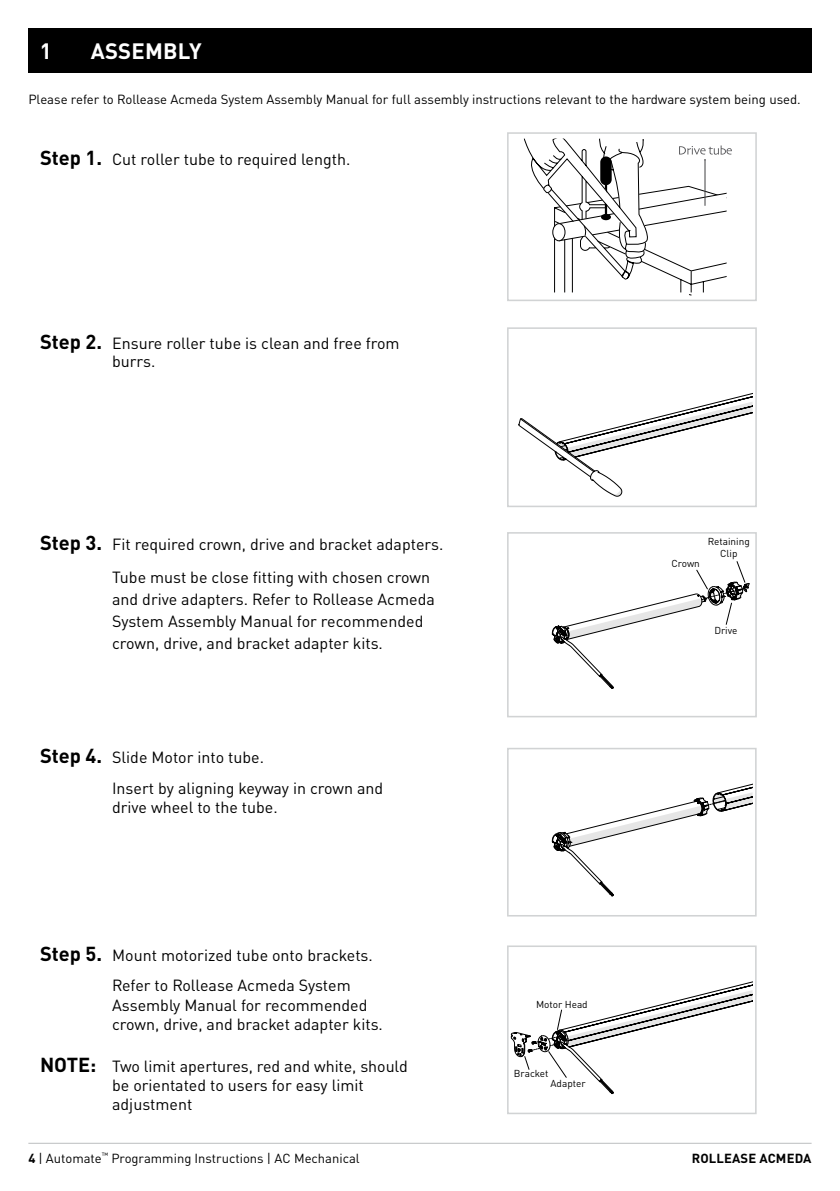
<style>
.page{position:relative;width:840px;height:1191px;background:#fff}
.page>*{position:absolute;margin:0;border:0;box-sizing:border-box;transform-origin:0 0}
.t1{font:700 22px "DINOT";letter-spacing:.01em;color:#fff}
.t2{font:16px/19.2px "DINOT";color:#000}
.t3{font:13.2px "DINOT";color:#000}
.t4{font:13px "DINOT";color:#000}
.t5{font:700 13px "DINOT";letter-spacing:.01em;color:#000}
.t6{font:10px/12px "DINOT";color:#000;text-align:center}
.s1{font-weight:700;font-size:20px}
.s2{font-weight:700}
</style>
<div class="page">
<hr style="left:28px;top:1142px;width:783px;height:1px;background:#bcbec0">
<svg style="left:518px;top:393px;width:234px;height:104px"></svg>
<div style="left:28px;top:28px;width:783px;height:45px;background:#000"></div>
<svg style="left:523px;top:138px;width:209px;height:158px"></svg>
<div style="left:506px;top:132px;width:250px;height:169px;border:2px solid #d1d3d4"></div>
<div style="left:506px;top:748px;width:250px;height:168px;border:2px solid #d1d3d4"></div>
<div style="left:506px;top:327px;width:250px;height:180px;border:2px solid #d1d3d4"></div>
<div style="left:506px;top:532px;width:250px;height:185px;border:2px solid #d1d3d4"></div>
<svg style="left:551px;top:561px;width:198px;height:128px"></svg>
<div style="left:506px;top:945px;width:250px;height:169px;border:2px solid #d1d3d4"></div>
<svg style="left:510px;top:981px;width:242px;height:114px"></svg>
<svg style="left:551px;top:784px;width:201px;height:113px"></svg>
<h1 class="t1" style="left:40px;top:36px;width:13px">1</h1>
<h1 class="t1" style="left:91px;top:36px;width:112px">ASSEMBLY</h1>
<p class="t3" style="left:28px;top:91px;width:773px">Please refer to Rollease Acmeda System Assembly Manual for full assembly instructions relevant to the hardware system being used.</p>
<p class="t2" style="left:40px;top:149px;width:312px"><span class="s1">Step 1.</span> Cut roller tube to required length.</p>
<p class="t2" style="left:112px;top:334px;width:289px;line-height:18px;text-indent:-72px"><span class="s1">Step 2.</span> Ensure roller tube is clean and free from burrs.</p>
<p class="t2" style="left:112px;top:527px;width:332px;line-height:33.4px;text-indent:-72px"><span class="s1">Step 3.</span> Fit required crown, drive and bracket adapters.<br>Tube must be close fitting with chosen crown</p>
<p class="t2" style="left:112px;top:588px;width:324px;line-height:22px">and drive adapters. Refer to Rollease Acmeda<br>System Assembly Manual for recommended crown, drive, and bracket adapter kits.</p>
<p class="t2" style="left:112px;top:741px;width:272px;line-height:30.6px;text-indent:-72px"><span class="s1">Step 4.</span> Slide Motor into tube.<br>Insert by aligning keyway in crown and</p>
<p class="t2" style="left:112px;top:797px;width:167px">drive wheel to the tube.</p>
<p class="t2" style="left:112px;top:939px;width:262px;line-height:30.6px;text-indent:-72px"><span class="s1">Step 5.</span> Mount motorized tube onto brackets.<br>Refer to Rollease Acmeda System</p>
<p class="t2" style="left:112px;top:995px;width:272px">Assembly Manual for recommended crown, drive, and bracket adapter kits.</p>
<p class="t2" style="left:112px;top:1056px;width:297px;text-indent:-72px"><span class="s1">NOTE:</span> Two limit apertures, red and white, should be orientated to users for easy limit adjustment</p>
<p class="t6" style="left:535px;top:998px;width:53px">Motor Head</p>
<p class="t6" style="left:513px;top:1067px;width:36px">Bracket</p>
<p class="t6" style="left:550px;top:1077px;width:37px">Adapter</p>
<p class="t6" style="left:671px;top:557px;width:30px">Crown</p>
<p class="t6" style="left:707px;top:535px;width:43px">Retaining<br>Clip</p>
<p class="t6" style="left:714px;top:624px;width:25px">Drive</p>
<p class="t4" style="left:28px;top:1149px;width:332px"><span class="s2">4</span> | Automate<sup>™</sup> Programming Instructions | AC Mechanical</p>
<p class="t5" style="left:691px;top:1149px;width:121px">ROLLEASE ACMEDA</p>
</div>
